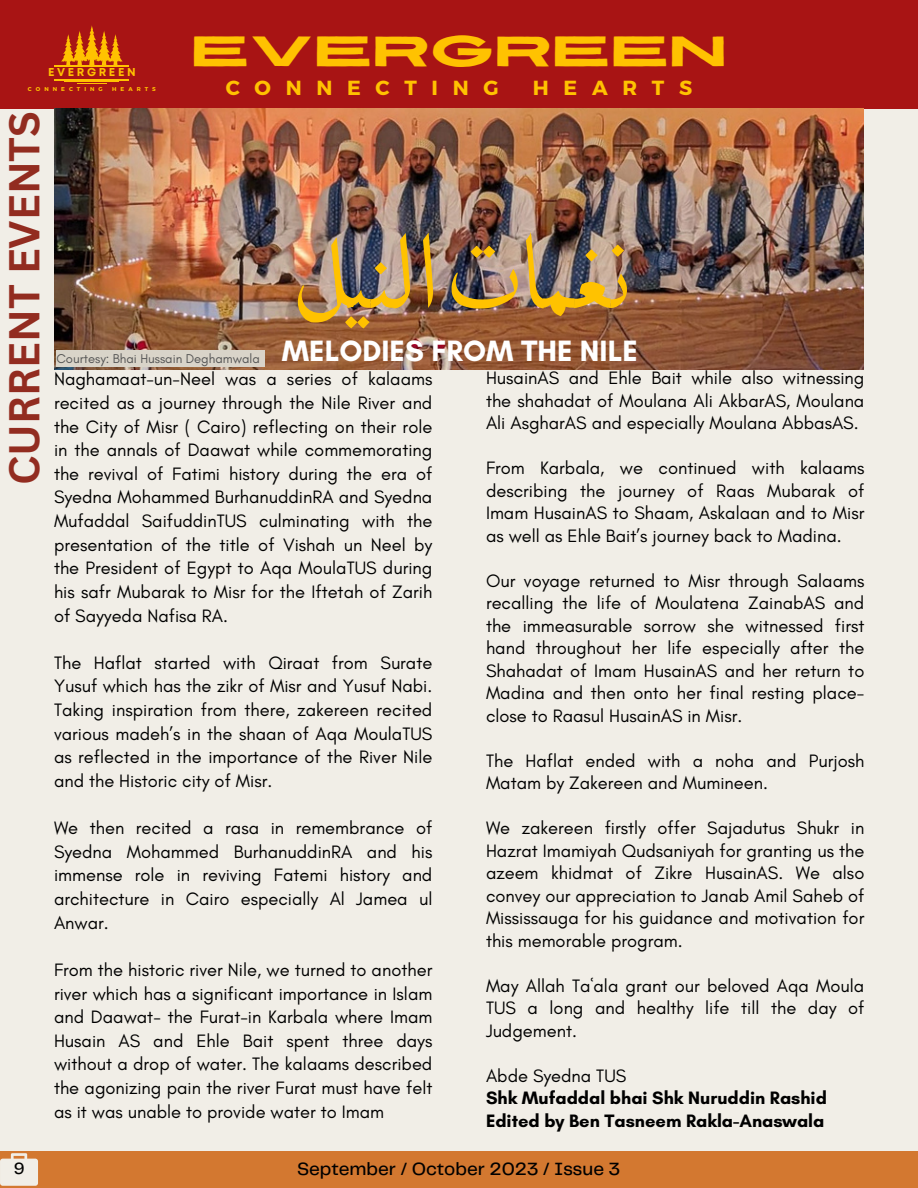
<style>
.page{position:relative;width:918px;height:1188px;background:#f1eee7}
.page>*{position:absolute;margin:0;border:0;box-sizing:border-box;transform-origin:0 0}
.t1{font:108.75px "AL KANZ";color:#ffc200}
.t2{font:expanded 42.45px "Revive 80";color:#ffc201}
.t3{font:700 42px "Canva Sans";color:#922c20}
.t4{font:700 30px "Glacial Indifference";color:#fff}
.t5{font:700 20.4px "Montserrat";color:#ffc201}
.t6{font:500 18.45px "Telegraf";color:#000}
.t7{font:18.3px/23.7px "Glacial Indifference";color:#000;text-align:justify}
.t8{font:700 18.3px "Glacial Indifference";color:#000}
.t9{font:500 16.95px "Telegraf";color:#000}
.t10{font:13.05px "Glacial Indifference";color:#545454}
.t11{font:700 11.4px "Mont";letter-spacing:.23em;color:#ffc201}
.t12{font:700 5.55px "Montserrat";letter-spacing:.72em;color:#ffc201}
.s1{font-family:"Noto Sans"}
</style>
<div class="page">
<div style="left:0;top:0;width:918px;height:109px;background:#a81414"></div>
<svg style="left:61px;top:25px;width:62px;height:40px"></svg>
<hr style="left:55px;top:65px;width:74px;height:2px;background:#ffc200">
<hr style="left:55px;top:79px;width:74px;height:1px;background:#ffc200">
<hr style="left:65px;top:82px;width:54px;height:1px;background:#ffc200">
<hr style="left:77px;top:83px;width:30px;height:1px;background:#ffc200">
<div style="left:0;top:1151px;width:918px;height:37px;background:#d37830"></div>
<img style="left:54px;top:109px;width:810px;height:261px">
<svg style="left:0;top:1153px;width:38px;height:33px"></svg>
<div style="left:57px;top:350px;width:208px;height:16px;background:#d9d4c9"></div>
<p class="t11" style="left:48px;top:68px;width:89px">EVERGREEN</p>
<p class="t12" style="left:28px;top:85px;width:76px">CONNECTING</p>
<p class="t12" style="left:112px;top:85px;width:45px">HEARTS</p>
<p class="t2" style="left:191px;top:18px;width:537px">EVERGREEN</p>
<p class="t5" style="left:226px;top:74px;width:16px">C</p>
<p class="t5" style="left:255px;top:74px;width:49px">O N</p>
<p class="t5" style="left:316px;top:74px;width:46px">N E</p>
<p class="t5" style="left:376px;top:74px;width:43px">C T</p>
<p class="t5" style="left:432px;top:74px;width:69px">ING</p>
<p class="t5" style="left:533px;top:74px;width:18px">H</p>
<p class="t5" style="left:564px;top:74px;width:46px">E A</p>
<p class="t5" style="left:622px;top:74px;width:43px">R T</p>
<p class="t5" style="left:679px;top:74px;width:15px">S</p>
<p class="t3" style="left:-5px;top:485px;width:376px;rotate:-90deg">CURRENT EVENTS</p>
<p class="t9" style="left:14px;top:1161px;width:12px">9</p>
<p class="t10" style="left:57px;top:351px;width:205px">Courtesy: Bhai Hussain Deghamwala</p>
<p class="t1" style="left:287px;top:207px;width:342px">تا لنيل نغما</p>
<p class="t4" style="left:282px;top:333px;width:357px">MELODIES FROM THE NILE</p>
<p class="t7" style="left:54px;top:367px;width:380px">Naghamaat-un-Neel was a series of kalaams recited as a journey through the Nile River and the City of Misr ( Cairo) reflecting on their role in the annals of Daawat while commemorating the revival of Fatimi history during the era of Syedna Mohammed BurhanuddinRA and Syedna Mufaddal SaifuddinTUS culminating with the presentation of the title of Vishah un Neel by the President of Egypt to Aqa MoulaTUS during his safr Mubarak to Misr for the Iftetah of Zarih of Sayyeda Nafisa RA.</p>
<p class="t7" style="left:54px;top:651px;width:380px">The Haflat started with Qiraat from Surate Yusuf which has the zikr of Misr and Yusuf Nabi.<br>Taking inspiration from there, zakereen recited various madeh’s in the shaan of Aqa MoulaTUS as reflected in the importance of the River Nile and the Historic city of Misr.</p>
<p class="t7" style="left:54px;top:816px;width:380px">We then recited a rasa in remembrance of Syedna Mohammed BurhanuddinRA and his immense role in reviving Fatemi history and architecture in Cairo especially Al Jamea ul Anwar.</p>
<p class="t7" style="left:54px;top:958px;width:380px">From the historic river Nile, we turned to another river which has a significant importance in Islam and Daawat- the Furat-in Karbala where Imam Husain AS and Ehle Bait spent three days without a drop of water. The kalaams described the agonizing pain the river Furat must have felt as it was unable to provide water to Imam</p>
<p class="t7" style="left:486px;top:367px;width:380px;line-height:22.5px">HusainAS and Ehle Bait while also witnessing the shahadat of Moulana Ali AkbarAS, Moulana Ali AsgharAS and especially Moulana AbbasAS.</p>
<p class="t7" style="left:486px;top:457px;width:380px;line-height:22.5px">From Karbala, we continued with kalaams describing the journey of Raas Mubarak of Imam HusainAS to Shaam, Askalaan and to Misr as well as Ehle Bait’s journey back to Madina.</p>
<p class="t7" style="left:486px;top:569px;width:380px;line-height:22.5px">Our voyage returned to Misr through Salaams recalling the life of Moulatena ZainabAS and the immeasurable sorrow she witnessed first hand throughout her life especially after the Shahadat of Imam HusainAS and her return to Madina and then onto her final resting place&shy;close to Raasul HusainAS in Misr.</p>
<p class="t7" style="left:486px;top:749px;width:380px;line-height:22.5px">The Haflat ended with a noha and Purjosh<br>Matam by Zakereen and Mumineen.</p>
<p class="t7" style="left:486px;top:817px;width:380px;line-height:22.5px">We zakereen firstly offer Sajadutus Shukr in Hazrat Imamiyah Qudsaniyah for granting us the azeem khidmat of Zikre HusainAS. We also convey our appreciation to Janab Amil Saheb of Mississauga for his guidance and motivation for this memorable program.</p>
<p class="t7" style="left:486px;top:974px;width:380px;line-height:22.5px">May Allah Ta<span class="s1">ʿ</span>ala grant our beloved Aqa Moula TUS a long and healthy life till the day of Judgement.</p>
<p class="t7" style="left:486px;top:1064px;width:142px">Abde Syedna TUS</p>
<p class="t8" style="left:486px;top:1087px;width:343px">Shk Mufaddal bhai Shk Nuruddin Rashid</p>
<p class="t8" style="left:486px;top:1109px;width:340px">Edited by Ben Tasneem Rakla-Anaswala</p>
<p class="t6" style="left:297px;top:1161px;width:325px">September / October 2023 / Issue 3</p>
</div>
